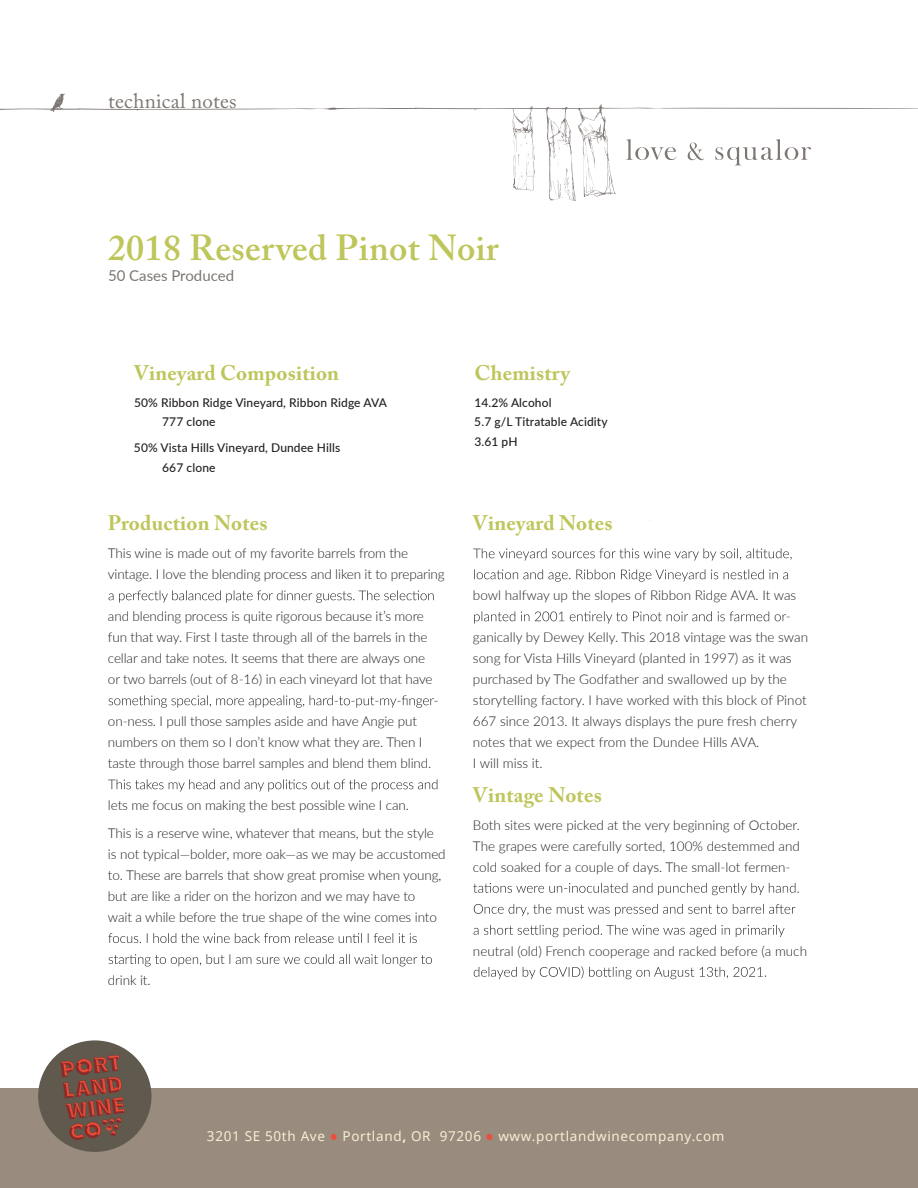
<style>
.page{position:relative;width:918px;height:1188px;background:#fff}
.page>*{position:absolute;margin:0;border:0;box-sizing:border-box;transform-origin:0 0}
.t1{font:600 36px "Adobe Caslon Pro";letter-spacing:.01em;color:#bec65b}
.t2{font:700 21px "Adobe Caslon Pro";letter-spacing:.01em;color:#bec65b}
.t3{font:21px "Adobe Caslon Pro";letter-spacing:.01em;color:#7d7672}
.t4{font:15px "Lato";color:#7d7672}
.t5{font:300 13.5px/21px "Lato";letter-spacing:-.01em;color:#231f20}
.t6{font:13.5px "Noto Sans";letter-spacing:.05em;color:#f7efd4}
.t7{font:500 12px/19.5px "Lato";letter-spacing:.01em;color:#231f20}
.s1{font-weight:700;font-size:19.5px;color:#ec4e3b}
.s2{font-weight:700}
</style>
<div class="page">
<div style="left:0;top:1089px;width:918px;height:99px;background:#998b7d"></div>
<div style="left:38px;top:1040px;width:113px;height:112px;background:#60594d;border-radius:50%"></div>
<svg style="left:60px;top:1055px;width:65px;height:86px"></svg>
<svg style="left:0;top:93px;width:918px;height:108px"></svg>
<svg style="left:109px;top:590px;width:325px;height:13px"></svg>
<svg style="left:109px;top:695px;width:329px;height:13px"></svg>
<svg style="left:108px;top:779px;width:329px;height:13px"></svg>
<svg style="left:108px;top:933px;width:309px;height:10px"></svg>
<svg style="left:109px;top:954px;width:323px;height:12px"></svg>
<svg style="left:473px;top:548px;width:319px;height:13px"></svg>
<svg style="left:474px;top:569px;width:314px;height:13px"></svg>
<svg style="left:474px;top:611px;width:312px;height:13px"></svg>
<svg style="left:473px;top:883px;width:326px;height:12px"></svg>
<svg style="left:474px;top:904px;width:321px;height:12px"></svg>
<svg style="left:474px;top:925px;width:311px;height:12px"></svg>
<svg style="left:474px;top:966px;width:292px;height:13px"></svg>
<h2 class="t3" style="left:108px;top:89px;width:130px">technical notes</h2>
<h1 class="t1" style="left:108px;top:226px;width:392px">2018 Reserved Pinot Noir</h1>
<p class="t4" style="left:108px;top:265px;width:128px">50 Cases Produced</p>
<h2 class="t2" style="left:134px;top:361px;width:207px">Vineyard Composition</h2>
<p class="t7" style="left:162px;top:392px;width:226px;text-indent:-28px">50% Ribbon Ridge Vineyard, Ribbon Ridge AVA<br>777 clone</p>
<p class="t7" style="left:162px;top:438px;width:180px;text-indent:-28px">50% Vista Hills Vineyard, Dundee Hills<br>667 clone</p>
<h2 class="t2" style="left:108px;top:511px;width:161px">Production Notes</h2>
<p class="t5" style="left:108px;top:542px;width:338px">This wine is made out of my favorite barrels from the vintage. I love the blending process and liken it to preparing</p>
<p class="t5" style="left:108px;top:605px;width:326px">and blending process is quite rigorous because it’s more fun that way. First I taste through all of the barrels in the cellar and take notes. It seems that there are always one or two barrels (out of 8-16) in each vineyard lot that have</p>
<p class="t5" style="left:108px;top:710px;width:325px">on-ness. I pull those samples aside and have Angie put numbers on them so I don’t know what they are. Then I taste through those barrel samples and blend them blind.</p>
<p class="t5" style="left:108px;top:791px;width:328px;line-height:27.8px">lets me focus on making the best possible wine I can.<br>This is a reserve wine, whatever that means, but the style</p>
<p class="t5" style="left:108px;top:843px;width:339px">is not typical—bolder, more oak—as we may be accustomed to. These are barrels that show great promise when young, but are like a rider on the horizon and we may have to<br>wait a while before the true shape of the wine comes into</p>
<p class="t5" style="left:108px;top:969px;width:44px">drink it.</p>
<h2 class="t2" style="left:474px;top:361px;width:97px">Chemistry</h2>
<p class="t7" style="left:474px;top:392px;width:135px">14.2% Alcohol<br>5.7 g/L Titratable Acidity<br>3.61 pH</p>
<h2 class="t2" style="left:473px;top:511px;width:141px">Vineyard Notes</h2>
<p class="t5" style="left:473px;top:584px;width:325px">bowl halfway up the slopes of Ribbon Ridge AVA. It was</p>
<p class="t5" style="left:786px;top:605px;width:6px">-</p>
<p class="t5" style="left:473px;top:626px;width:337px">ganically by Dewey Kelly. This 2018 vintage was the swan</p>
<p class="t5" style="left:473px;top:647px;width:320px">song for Vista Hills Vineyard (planted in 1997) as it was</p>
<p class="t5" style="left:473px;top:668px;width:315px">purchased by The Godfather and swallowed up by the</p>
<p class="t5" style="left:473px;top:689px;width:335px">storytelling factory. I have worked with this block of Pinot</p>
<p class="t5" style="left:473px;top:710px;width:326px">667 since 2013. It always displays the pure fresh cherry</p>
<p class="t5" style="left:473px;top:731px;width:288px">notes that we expect from the Dundee Hills AVA.</p>
<p class="t5" style="left:473px;top:752px;width:71px">I will miss it.</p>
<h2 class="t2" style="left:473px;top:782px;width:130px">Vintage Notes</h2>
<p class="t5" style="left:473px;top:814px;width:328px;text-align:justify">Both sites were picked at the very beginning of October.<br>The grapes were carefully sorted, 100% destemmed and cold soaked for a couple of days. The small-lot fermen-</p>
<p class="t5" style="left:473px;top:940px;width:336px">neutral (old) French cooperage and racked before (a much</p>
<p class="t6" style="left:207px;top:1126px;width:519px">3201 SE 50th Ave <span class="s1">•</span> Portland<span class="s2">,</span> OR 97206 <span class="s1">•</span> www.portlandwinecompany.com</p>
</div>
